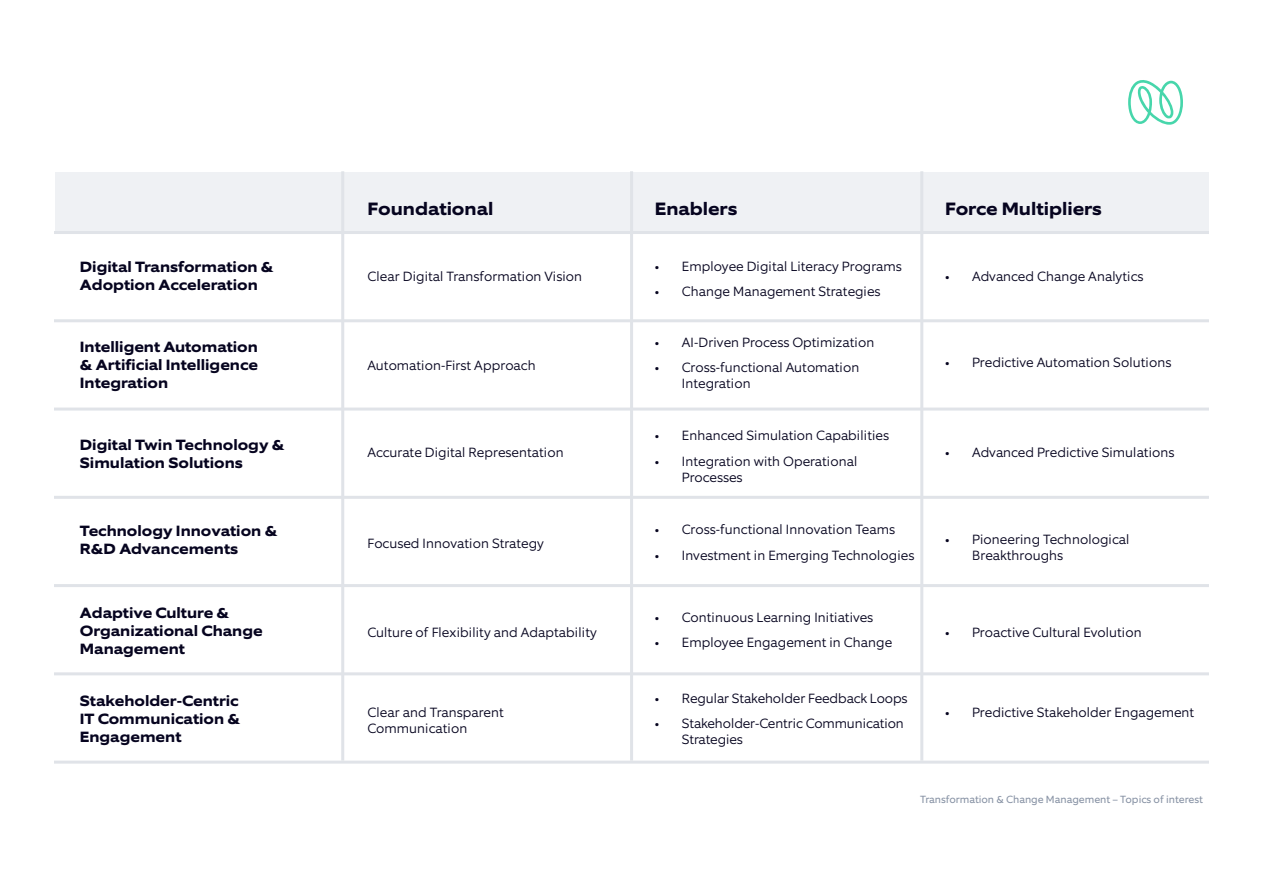
<style>
.page{position:relative;width:1263px;height:893px;background:#fff}
.page>*{position:absolute;margin:0;border:0;box-sizing:border-box;transform-origin:0 0}
.t1{font:700 18px "Equip Extended";color:#06041f}
.t2{font:700 15px/18px "Equip Extended";color:#06041f}
.t3{font:300 13.5px/16.2px "Equip";color:#06041f}
.t4{font:10.5px "Equip";color:#8893a5}
</style>
<div class="page">
<svg style="left:1128px;top:80px;width:55px;height:45px"></svg>
<div style="left:55px;top:173px;width:1154px;height:61px;background:#eff1f4"></div>
<hr style="left:341px;top:171px;width:3px;height:590px;background:#e0e3e8">
<hr style="left:630px;top:171px;width:3px;height:590px;background:#e0e3e8">
<hr style="left:920px;top:171px;width:3px;height:590px;background:#e0e3e8">
<hr style="left:54px;top:231px;width:1155px;height:3px;background:#e0e3e8">
<hr style="left:54px;top:319px;width:1155px;height:3px;background:#e0e3e8">
<hr style="left:54px;top:408px;width:1155px;height:3px;background:#e0e3e8">
<hr style="left:54px;top:496px;width:1155px;height:3px;background:#e0e3e8">
<hr style="left:54px;top:584px;width:1155px;height:3px;background:#e0e3e8">
<hr style="left:54px;top:672px;width:1155px;height:3px;background:#e0e3e8">
<hr style="left:54px;top:761px;width:1155px;height:3px;background:#e0e3e8">
<h1 class="t1" style="left:368px;top:197px;width:127px">Foundational</h1>
<h1 class="t1" style="left:655px;top:197px;width:84px">Enablers</h1>
<h1 class="t1" style="left:945px;top:197px;width:158px">Force Multipliers</h1>
<p class="t2" style="left:80px;top:258px;width:195px">Digital Transformation &amp;<br>Adoption Acceleration</p>
<p class="t3" style="left:368px;top:268px;width:216px">Clear Digital Transformation Vision</p>
<p class="t3" style="left:655px;top:258px;width:248px">• Employee Digital Literacy Programs</p>
<p class="t3" style="left:655px;top:284px;width:227px">• Change Management Strategies</p>
<p class="t3" style="left:945px;top:268px;width:200px">• Advanced Change Analytics</p>
<p class="t2" style="left:80px;top:338px;width:180px;text-align:justify">Intelligent Automation &amp; Artificial Intelligence Integration</p>
<p class="t2" style="left:80px;top:436px;width:206px">Digital Twin Technology &amp;<br>Simulation Solutions</p>
<p class="t3" style="left:368px;top:357px;width:170px">Automation-First Approach</p>
<p class="t3" style="left:368px;top:445px;width:198px">Accurate Digital Representation</p>
<p class="t3" style="left:655px;top:334px;width:221px">• AI-Driven Process Optimization</p>
<p class="t3" style="left:682px;top:360px;width:179px;text-indent:-27px">• Cross-functional Automation<br>Integration</p>
<p class="t3" style="left:655px;top:428px;width:236px">• Enhanced Simulation Capabilities</p>
<p class="t3" style="left:682px;top:453px;width:177px;text-indent:-27px">• Integration with Operational<br>Processes</p>
<p class="t3" style="left:945px;top:355px;width:228px">• Predictive Automation Solutions</p>
<p class="t3" style="left:945px;top:445px;width:231px">• Advanced Predictive Simulations</p>
<p class="t2" style="left:80px;top:522px;width:199px">Technology Innovation &amp;<br>R&amp;D Advancements</p>
<p class="t3" style="left:368px;top:536px;width:178px">Focused Innovation Strategy</p>
<p class="t3" style="left:655px;top:522px;width:242px">• Cross-functional Innovation Teams</p>
<p class="t3" style="left:655px;top:547px;width:261px">• Investment in Emerging Technologies</p>
<p class="t3" style="left:972px;top:531px;width:159px;text-indent:-27px">• Pioneering Technological<br>Breakthroughs</p>
<p class="t2" style="left:80px;top:604px;width:184px">Adaptive Culture &amp;<br>Organizational Change<br>Management</p>
<p class="t2" style="left:80px;top:692px;width:162px;text-align:justify">Stakeholder-Centric IT Communication &amp; Engagement</p>
<p class="t3" style="left:368px;top:624px;width:231px">Culture of Flexibility and Adaptability</p>
<p class="t3" style="left:368px;top:704px;width:138px">Clear and Transparent<br>Communication</p>
<p class="t3" style="left:655px;top:609px;width:220px">• Continuous Learning Initiatives</p>
<p class="t3" style="left:655px;top:634px;width:239px">• Employee Engagement in Change</p>
<p class="t3" style="left:655px;top:690px;width:254px">• Regular Stakeholder Feedback Loops</p>
<p class="t3" style="left:682px;top:715px;width:224px;text-indent:-27px">• Stakeholder-Centric Communication<br>Strategies</p>
<p class="t3" style="left:945px;top:624px;width:198px">• Proactive Cultural Evolution</p>
<p class="t3" style="left:945px;top:704px;width:251px">• Predictive Stakeholder Engagement</p>
<p class="t4" style="left:920px;top:792px;width:284px">Transformation &amp; Change Management – Topics of interest</p>
</div>
